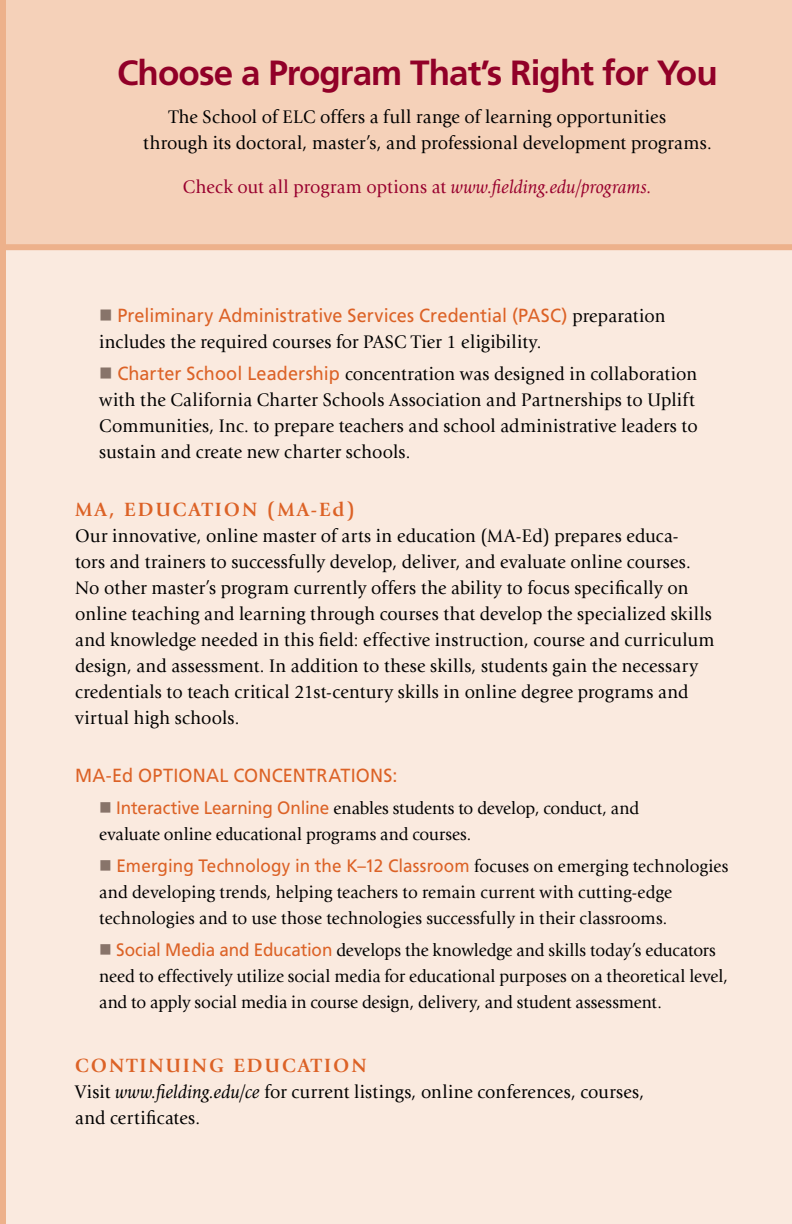
<style>
.page{position:relative;width:792px;height:1224px;background:#fff}
.page>*{position:absolute;margin:0;border:0;box-sizing:border-box;transform-origin:0 0}
.t1{font:700 35px "Frutiger";letter-spacing:-.025em;color:#910028}
.t2{font:700 20px "Giovanni Std";letter-spacing:.1em;color:#dc6226}
.t3{font:19px/26px "Giovanni Std";letter-spacing:.015em;color:#000;scale:.95 1}
.t4{font:19px "Giovanni Std";letter-spacing:.01em;color:#98002e;scale:.95 1}
.t5{font:19px "Frutiger LT Std";letter-spacing:.01em;color:#dc6226;scale:.95 1}
.t6{font:18px/26px "Giovanni Std";letter-spacing:.005em;color:#000;scale:.95 1}
.s1{font-style:italic}
.s2{color:#88746a}
.s3{font-family:"Frutiger LT Std";color:#dc6226}
</style>
<div class="page">
<div style="left:3px;top:0;width:789px;height:1224px;background:#faeadf"></div>
<div style="left:3px;top:0;width:789px;height:247px;background:#f5d1b9"></div>
<div style="left:3px;top:244px;width:789px;height:6px;background:#edb18b"></div>
<div style="left:0;top:0;width:6px;height:1224px;background:#edb18b"></div>
<p class="t1" style="left:117px;top:53px;width:602px">Choose a Program That’s Right for You</p>
<p class="t3" style="left:143px;top:104px;width:600px;text-indent:26px">The School of ELC offers a full range of learning opportunities through its doctoral, master’s, and professional development programs.</p>
<p class="t4" style="left:183px;top:176px;width:495px">Check out all program options at <span class="s1">www.fielding.edu/programs.</span></p>
<p class="t3" style="left:99px;top:303px;width:597px"><span class="s2">■</span> <span class="s3">Preliminary Administrative Services Credential (PASC)</span> preparation includes the required courses for PASC Tier 1 eligibility.</p>
<p class="t3" style="left:99px;top:361px;width:632px"><span class="s2">■</span> <span class="s3">Charter School Leadership</span> concentration was designed in collaboration with the California Charter Schools Association and Partnerships to Uplift Communities, Inc. to prepare teachers and school administrative leaders to sustain and create new charter schools.</p>
<p class="t2" style="left:75px;top:498px;width:281px">MA, EDUCATION (MA-Ed)</p>
<p class="t3" style="left:75px;top:523px;width:675px">Our innovative, online master of arts in education (MA-Ed) prepares educa-<br>tors and trainers to successfully develop, deliver, and evaluate online courses.<br>No other master’s program currently offers the ability to focus specifically on online teaching and learning through courses that develop the specialized skills and knowledge needed in this field: effective instruction, course and curriculum design, and assessment. In addition to these skills, students gain the necessary credentials to teach critical 21st-century skills in online degree programs and virtual high schools.</p>
<p class="t5" style="left:75px;top:764px;width:341px">MA-Ed OPTIONAL CONCENTRATIONS:</p>
<p class="t6" style="left:99px;top:795px;width:570px"><span class="s2">■</span> <span class="s3">Interactive Learning Online</span> enables students to develop, conduct, and evaluate online educational programs and courses.</p>
<p class="t6" style="left:99px;top:853px;width:664px"><span class="s2">■</span> <span class="s3">Emerging Technology in the K–12 Classroom</span> focuses on emerging technologies and developing trends, helping teachers to remain current with cutting-edge technologies and to use those technologies successfully in their classrooms.</p>
<p class="t6" style="left:99px;top:937px;width:663px"><span class="s2">■</span> <span class="s3">Social Media and Education</span> develops the knowledge and skills today’s educators need to effectively utilize social media for educational purposes on a theoretical level, and to apply social media in course design, delivery, and student assessment.</p>
<p class="t2" style="left:75px;top:1054px;width:293px">CONTINUING EDUCATION</p>
<p class="t3" style="left:75px;top:1079px;width:601px">Visit <span class="s1">www.fielding.edu/ce</span> for current listings, online conferences, courses, and certificates.</p>
</div>
